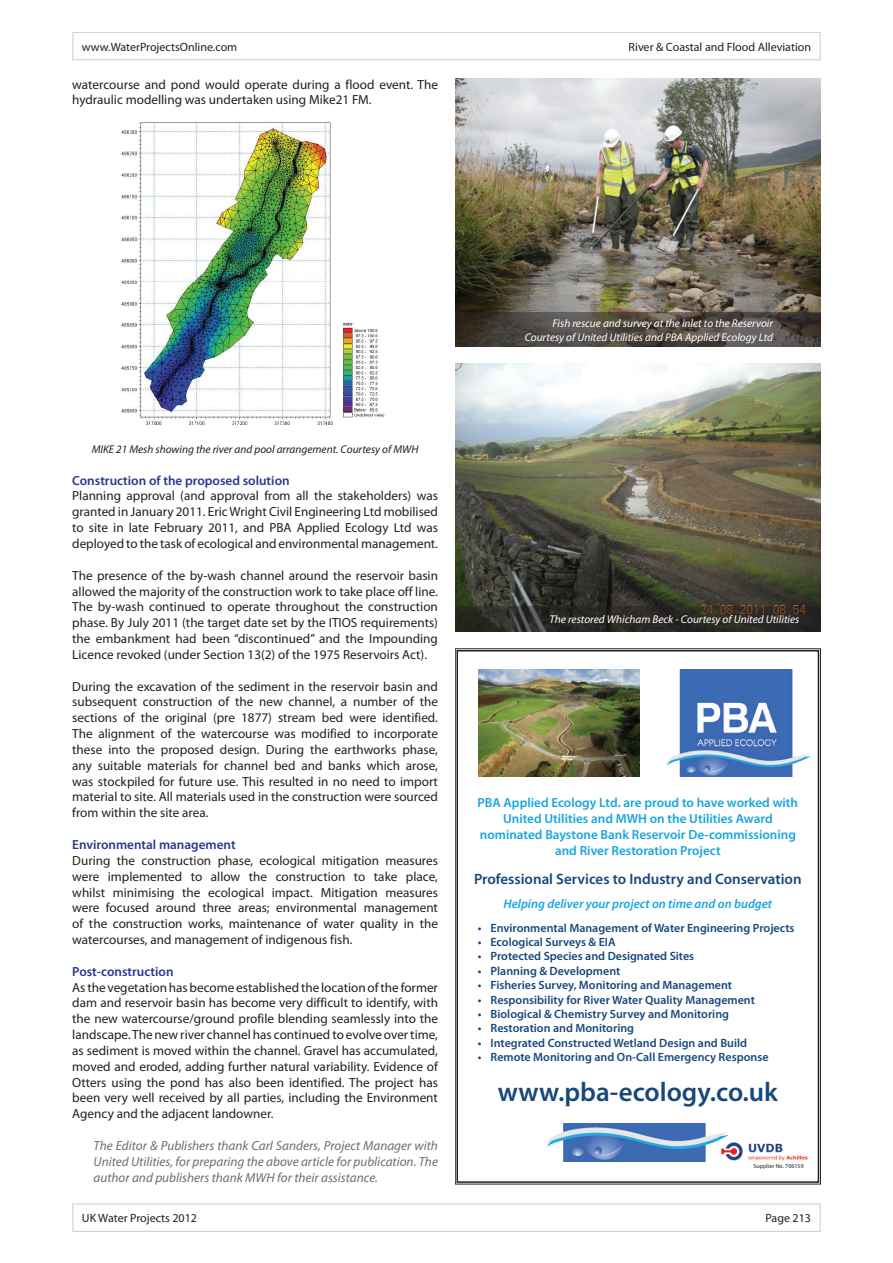
<style>
.page{position:relative;width:893px;height:1263px;background:#fff}
.page>*{position:absolute;margin:0;border:0;box-sizing:border-box;transform-origin:0 0}
.t1{font:600 27px "Myriad Pro";color:#17487b}
.t2{font:600 15px "Myriad Pro";color:#17487b}
.t3{font:13.2px/15.9px "Myriad Pro";color:#231f20;text-align:justify}
.t4{font:italic 13.2px/15.9px "Myriad Pro";color:#6c6d70;text-align:justify}
.t5{font:600 13.2px/15.9px "Myriad Pro";color:#18a5de;text-align:center}
.t6{font:600 13.2px "Myriad Pro";color:#283890}
.t7{font:italic 600 12.75px "Myriad Pro";color:#18a5de}
.t8{font:600 12px "Myriad Pro";color:#17487b}
.t9{font:12px "Myriad Pro";color:#231f20}
.t10{font:italic 11.25px/13.5px "Myriad Pro";color:#fff;text-align:right}
.t11{font:italic 11.25px "Myriad Pro";color:#231f20}
.t12{font:6px "Myriad Pro";color:#231f20}
</style>
<div class="page">
<div style="left:72px;top:32px;width:749px;height:28px;border:1px solid #d1d2d4"></div>
<div style="left:72px;top:1203px;width:749px;height:29px;border:1px solid #d1d2d4"></div>
<img style="left:455px;top:79px;width:366px;height:234px">
<svg style="left:455px;top:313px;width:366px;height:34px;background:#4d4742"></svg>
<img style="left:455px;top:364px;width:366px;height:242px">
<svg style="left:455px;top:606px;width:366px;height:25px;background:#2d2b25"></svg>
<img style="left:121px;top:122px;width:264px;height:303px">
<svg style="left:455px;top:648px;width:366px;height:536px"></svg>
<div style="left:456px;top:650px;width:363px;height:533px;border:2px solid #231f20"></div>
<img style="left:478px;top:670px;width:161px;height:106px">
<img style="left:547px;top:1124px;width:182px;height:38px">
<img style="left:667px;top:670px;width:143px;height:106px">
<img style="left:721px;top:1140px;width:87px;height:21px">
<p class="t9" style="left:82px;top:39px;width:157px">www.WaterProjectsOnline.com</p>
<p class="t9" style="left:629px;top:39px;width:184px">River &amp; Coastal and Flood Alleviation</p>
<p class="t3" style="left:72px;top:76px;width:367px">watercourse and pond would operate during a flood event. The hydraulic modelling was undertaken using Mike21 FM.</p>
<p class="t10" style="left:525px;top:316px;width:250px">Fish rescue and survey at the inlet to the Reservoir<br>Courtesy of United Utilities and PBA Applied Ecology Ltd</p>
<p class="t11" style="left:92px;top:442px;width:328px">MIKE 21 Mesh showing the river and pool arrangement. Courtesy of MWH</p>
<p class="t6" style="left:72px;top:472px;width:219px">Construction of the proposed solution</p>
<p class="t3" style="left:72px;top:488px;width:367px">Planning approval (and approval from all the stakeholders) was granted in January 2011. Eric Wright Civil Engineering Ltd mobilised to site in late February 2011, and PBA Applied Ecology Ltd was deployed to the task of ecological and environmental management.</p>
<p class="t3" style="left:72px;top:567px;width:367px">The presence of the by-wash channel around the reservoir basin allowed the majority of the construction work to take place off line.<br>The by-wash continued to operate throughout the construction phase. By July 2011 (the target date set by the ITIOS requirements) the embankment had been “discontinued” and the Impounding Licence revoked (under Section 13(2) of the 1975 Reservoirs Act).</p>
<p class="t3" style="left:72px;top:678px;width:367px">During the excavation of the sediment in the reservoir basin and subsequent construction of the new channel, a number of the sections of the original (pre 1877) stream bed were identified.<br>The alignment of the watercourse was modified to incorporate these into the proposed design. During the earthworks phase, any suitable materials for channel bed and banks which arose, was stockpiled for future use. This resulted in no need to import material to site. All materials used in the construction were sourced from within the site area.</p>
<p class="t6" style="left:72px;top:836px;width:165px">Environmental management</p>
<p class="t3" style="left:72px;top:852px;width:367px">During the construction phase, ecological mitigation measures were implemented to allow the construction to take place, whilst minimising the ecological impact. Mitigation measures were focused around three areas; environmental management of the construction works, maintenance of water quality in the watercourses, and management of indigenous fish.</p>
<p class="t6" style="left:72px;top:963px;width:103px">Post-construction</p>
<p class="t3" style="left:72px;top:979px;width:367px">As the vegetation has become established the location of the former dam and reservoir basin has become very difficult to identify, with the new watercourse/ground profile blending seamlessly into the landscape. The new river channel has continued to evolve over time, as sediment is moved within the channel. Gravel has accumulated, moved and eroded, adding further natural variability. Evidence of Otters using the pond has also been identified. The project has been very well received by all parties, including the Environment Agency and the adjacent landowner.</p>
<p class="t4" style="left:94px;top:1137px;width:346px">The Editor &amp; Publishers thank Carl Sanders, Project Manager with United Utilities, for preparing the above article for publication. The author and publishers thank MWH for their assistance.</p>
<p class="t10" style="left:550px;top:612px;width:251px">The restored Whicham Beck - Courtesy of United Utilities</p>
<p class="t5" style="left:478px;top:794px;width:322px">PBA Applied Ecology Ltd. are proud to have worked with United Utilities and MWH on the Utilities Award nominated Baystone Bank Reservoir De-commissioning and River Restoration Project</p>
<p class="t2" style="left:474px;top:869px;width:329px">Professional Services to Industry and Conservation</p>
<p class="t7" style="left:503px;top:896px;width:270px">Helping deliver your project on time and on budget</p>
<p class="t8" style="left:478px;top:920px;width:318px">• Environmental Management of Water Engineering Projects</p>
<p class="t8" style="left:478px;top:934px;width:139px">• Ecological Surveys &amp; EIA</p>
<p class="t8" style="left:478px;top:949px;width:218px">• Protected Species and Designated Sites</p>
<p class="t8" style="left:478px;top:963px;width:144px">• Planning &amp; Development</p>
<p class="t8" style="left:478px;top:977px;width:256px">• Fisheries Survey, Monitoring and Management</p>
<p class="t8" style="left:478px;top:992px;width:279px">• Responsibility for River Water Quality Management</p>
<p class="t8" style="left:478px;top:1006px;width:253px">• Biological &amp; Chemistry Survey and Monitoring</p>
<p class="t8" style="left:478px;top:1021px;width:158px">• Restoration and Monitoring</p>
<p class="t8" style="left:478px;top:1035px;width:271px">• Integrated Constructed Wetland Design and Build</p>
<p class="t8" style="left:478px;top:1049px;width:292px">• Remote Monitoring and On-Call Emergency Response</p>
<h1 class="t1" style="left:498px;top:1074px;width:282px">www.pba-ecology.co.uk</h1>
<p class="t12" style="left:753px;top:1162px;width:52px">Supplier No. 706159</p>
<p class="t9" style="left:82px;top:1211px;width:117px">UK Water Projects 2012</p>
<p class="t9" style="left:765px;top:1211px;width:47px">Page 213</p>
</div>
